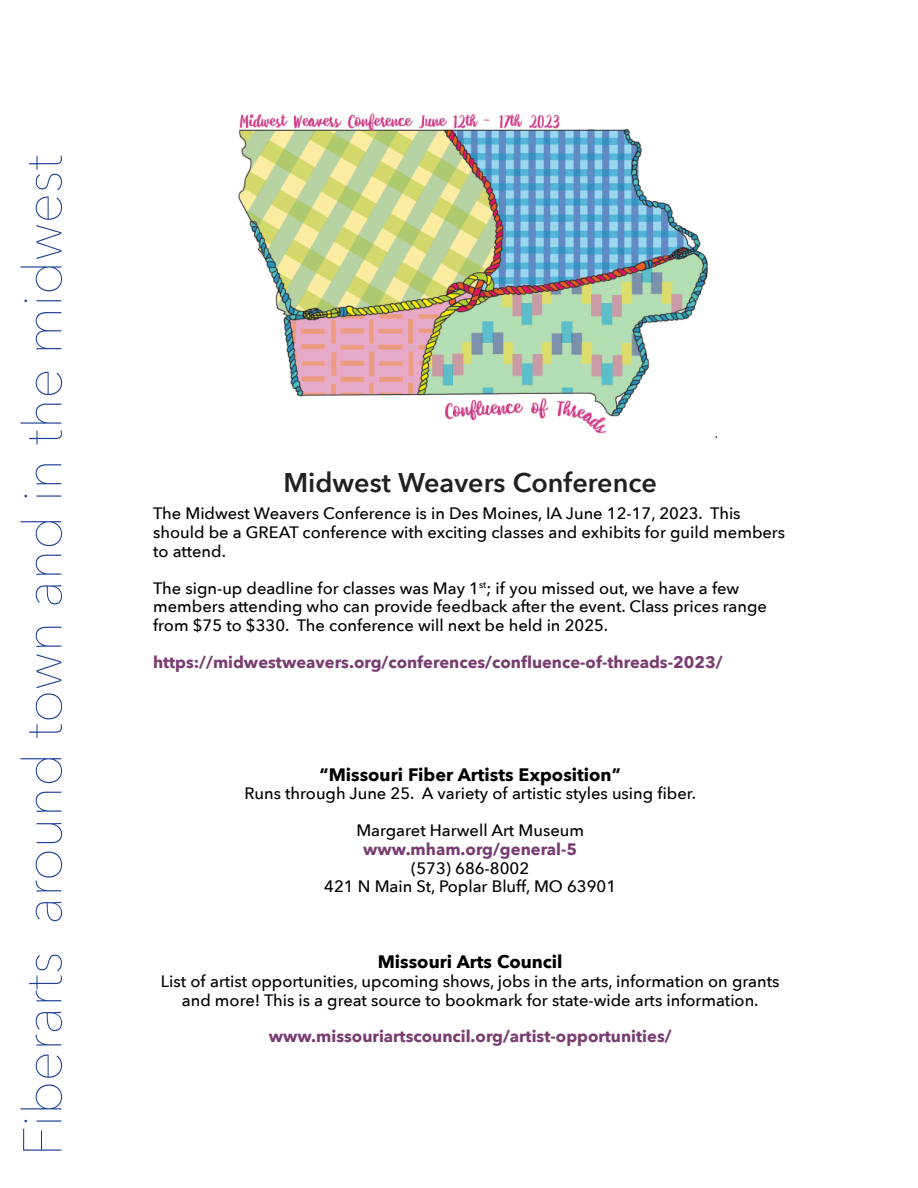
<style>
.page{position:relative;width:918px;height:1188px;background:#fff}
.page>*{position:absolute;margin:0;border:0;box-sizing:border-box;transform-origin:0 0}
.t1{font:200 54px "Avenir Next";color:#1d4097}
.t2{font:600 27px "Avenir Next";color:#231f20}
.t3{font:700 18px "Avenir Next";color:#000}
.t4{font:500 16.5px/18.8px "Avenir Next";color:#000;text-align:center}
.t5{font:700 16.5px "Avenir Next";color:rgb(94 24 86/.84)}
</style>
<div class="page">
<img style="left:238px;top:113px;width:479px;height:326px">
<h1 class="t1" style="left:7px;top:1156px;width:1004px;rotate:-90deg">Fiberarts around town and in the midwest</h1>
<h2 class="t2" style="left:283px;top:465px;width:375px">Midwest Weavers Conference</h2>
<p class="t4" style="left:153px;top:505px;width:634px;text-align:left">The Midwest Weavers Conference is in Des Moines, IA June 12-17, 2023. This should be a GREAT conference with exciting classes and exhibits for guild members to attend.</p>
<p class="t4" style="left:153px;top:579px;width:615px;text-align:left">The sign-up deadline for classes was May 1<sup>st</sup>; if you missed out, we have a few members attending who can provide feedback after the event. Class prices range from $75 to $330. The conference will next be held in 2025.</p>
<p class="t5" style="left:153px;top:651px;width:571px">https://midwestweavers.org/conferences/confluence-of-threads-2023/</p>
<p class="t3" style="left:320px;top:763px;width:303px">“Missouri Fiber Artists Exposition”</p>
<p class="t4" style="left:245px;top:785px;width:453px">Runs through June 25. A variety of artistic styles using fiber.</p>
<p class="t4" style="left:356px;top:822px;width:229px">Margaret Harwell Art Museum</p>
<p class="t5" style="left:363px;top:838px;width:216px">www.mham.org/general-5</p>
<p class="t4" style="left:324px;top:859px;width:293px">(573) 686-8002<br>421 N Main St, Poplar Bluff, MO 63901</p>
<p class="t3" style="left:378px;top:950px;width:186px">Missouri Arts Council</p>
<p class="t4" style="left:161px;top:972px;width:620px">List of artist opportunities, upcoming shows, jobs in the arts, information on grants and more! This is a great source to bookmark for state-wide arts information.</p>
<p class="t5" style="left:269px;top:1026px;width:404px">www.missouriartscouncil.org/artist-opportunities/</p>
</div>
